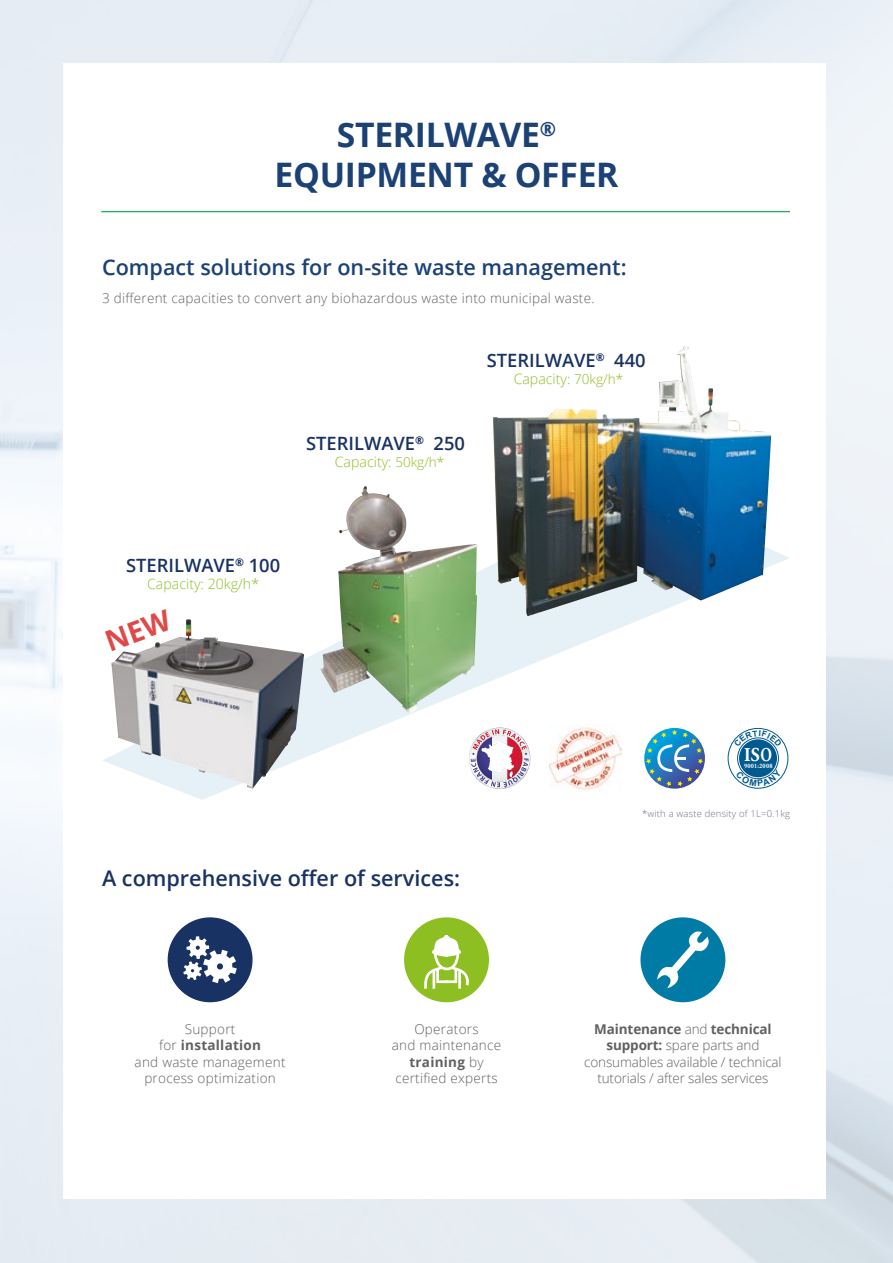
<style>
.page{position:relative;width:893px;height:1263px;background:#fff}
.page>*{position:absolute;margin:0;border:0;box-sizing:border-box;transform-origin:0 0}
.t1{font:700 33.75px/40.5px "Open Sans";letter-spacing:-.01em;color:#1b4175;text-align:center}
.t2{font:600 21.6px "Open Sans";color:#1b4175}
.t3{font:600 21.6px "Open Sans";color:#183264}
.t4{font:700 19.65px "Adobe Garamond Pro";color:#fff;scale:.91 1}
.t5{font:600 18.3px "Open Sans";color:#183264}
.t6{font:300 14.1px "Open Sans";color:#8dbe22}
.t7{font:300 13.5px/16.2px "Open Sans";letter-spacing:.02em;color:#616160;text-align:center}
.t8{font:300 13.5px/16.2px "Open Sans";letter-spacing:-.01em;color:#616160;text-align:center}
.t9{font:300 13.5px "Open Sans";letter-spacing:.02em;color:#646363}
.t10{font:300 9.45px "Open Sans";letter-spacing:.02em;color:#736e8b}
.t11{font:700 6.75px "Adobe Garamond Pro";letter-spacing:.035em;color:#fff;scale:.91 1}
.s1{font-size:13.5px}
.s2{font-weight:700}
</style>
<div class="page">
<hr style="left:101px;top:211px;width:689px;height:1px;background:#2fac66">
<svg style="left:103px;top:550px;width:686px;height:250px"></svg>
<img style="left:493px;top:345px;width:278px;height:271px">
<img style="left:111px;top:619px;width:193px;height:169px">
<img style="left:320px;top:486px;width:158px;height:227px">
<div style="left:168px;top:917px;width:85px;height:85px;background:#183264;border-radius:50%"></div>
<div style="left:404px;top:917px;width:85px;height:85px;background:#8dbe22;border-radius:50%"></div>
<div style="left:640px;top:917px;width:85px;height:85px;background:#007ba6;border-radius:50%"></div>
<svg style="left:183px;top:936px;width:54px;height:47px"></svg>
<svg style="left:424px;top:935px;width:45px;height:54px"></svg>
<hr style="left:432px;top:970px;width:3px;height:19px;background:#fff">
<hr style="left:458px;top:970px;width:3px;height:19px;background:#fff">
<svg style="left:657px;top:931px;width:52px;height:57px"></svg>
<div style="left:728px;top:728px;width:60px;height:61px;border:1px solid #00598f;border-radius:50%"></div>
<div style="left:737px;top:738px;width:42px;height:41px;border:1px solid #00598f;border-radius:50%"></div>
<div style="left:739px;top:739px;width:38px;height:38px;background:#00598f;border-radius:50%"></div>
<svg style="left:471px;top:729px;width:58px;height:59px"></svg>
<div style="left:544px;top:725px;width:81px;height:67px;background:#fff"></div>
<img style="left:550px;top:727px;width:72px;height:65px">
<svg style="left:644px;top:728px;width:61px;height:61px"></svg>
<svg style="left:646px;top:730px;width:57px;height:56px"></svg>
<svg style="left:105px;top:609px;width:68px;height:42px"></svg>
<svg style="left:734px;top:730px;width:48px;height:17px"></svg>
<svg style="left:736px;top:769px;width:46px;height:17px"></svg>
<h1 class="t1" style="left:275px;top:114px;width:345px">STERILWAVE<sup>®<br></sup>EQUIPMENT &amp; OFFER</h1>
<h2 class="t2" style="left:102px;top:253px;width:526px">Compact solutions for on-site waste management:</h2>
<p class="t9" style="left:102px;top:289px;width:494px">3 different capacities to convert any biohazardous waste into municipal waste.</p>
<h3 class="t5" style="left:306px;top:431px;width:160px">STERILWAVE<sup>®</sup> 250</h3>
<p class="t6" style="left:335px;top:452px;width:111px">Capacity: <span class="s1">50kg/h*</span></p>
<h3 class="t5" style="left:487px;top:348px;width:160px">STERILWAVE<sup>®</sup> 440</h3>
<p class="t6" style="left:514px;top:369px;width:111px">Capacity: <span class="s1">70kg/h*</span></p>
<h3 class="t5" style="left:126px;top:553px;width:156px">STERILWAVE<sup>®</sup> 100</h3>
<p class="t6" style="left:147px;top:574px;width:113px">Capacity: 20kg/h*</p>
<h2 class="t3" style="left:102px;top:863px;width:360px">A comprehensive offer of services:</h2>
<h3 class="t4" style="left:744px;top:743px;width:32px">ISO</h3>
<p class="t11" style="left:744px;top:762px;width:33px">9001:2008</p>
<p class="t10" style="left:642px;top:807px;width:149px">*with a waste density of 1L=0.1kg</p>
<p class="t7" style="left:135px;top:1021px;width:152px">Support<br>for <span class="s2">installation<br></span>and waste management process optimization</p>
<p class="t7" style="left:392px;top:1021px;width:111px">Operators<br>and maintenance <span class="s2">training</span> by certified experts</p>
<p class="t8" style="left:584px;top:1021px;width:199px"><span class="s2">Maintenance</span> and <span class="s2">technical support:</span> spare parts and consumables available / technical tutorials / after sales services</p>
</div>
